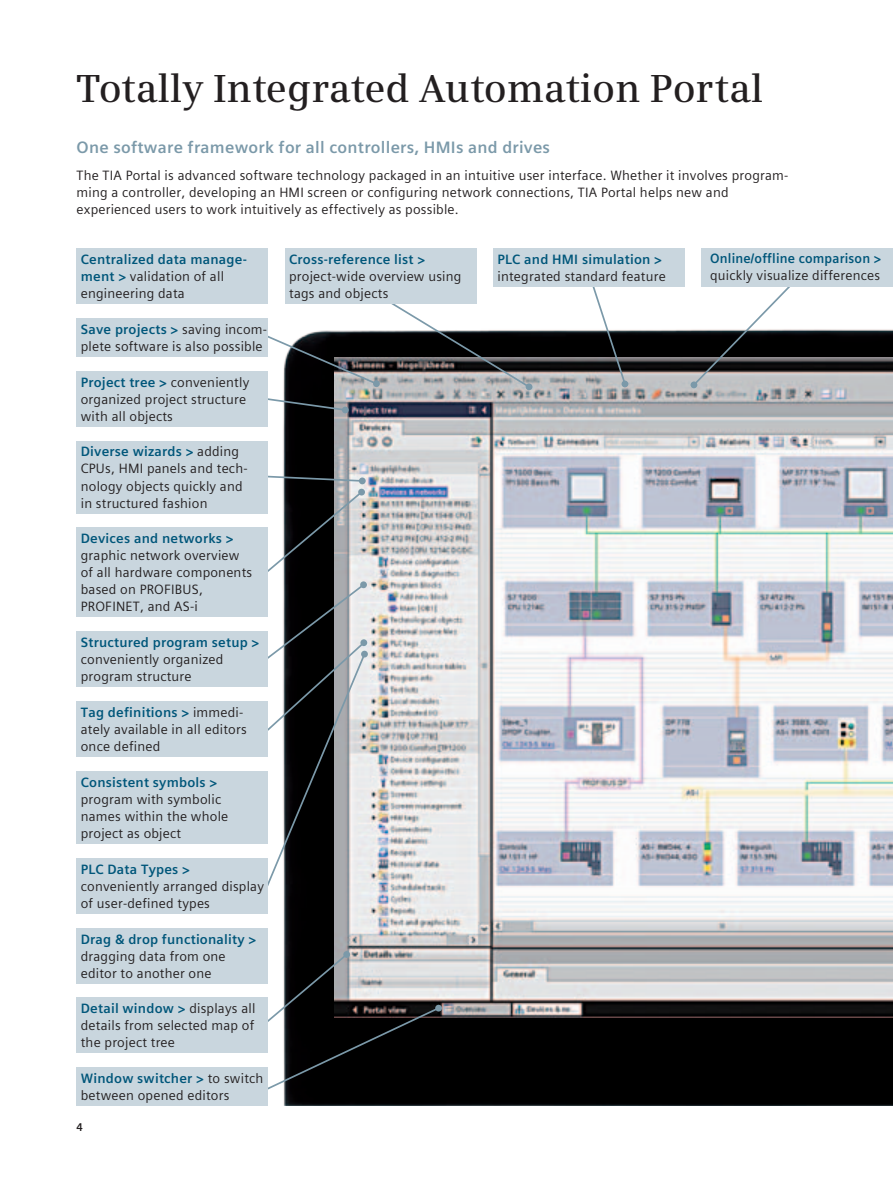
<style>
.page{position:relative;width:893px;height:1191px;background:#fff}
.page>*{position:absolute;margin:0;border:0;box-sizing:border-box;transform-origin:0 0}
.t1{font:600 39px "Siemens Serif";color:#231f20}
.t2{font:700 16.5px "Siemens Sans Global";letter-spacing:.015em;color:#7b99a9}
.t3{font:13.5px/17px "Siemens Sans Global";letter-spacing:.015em;color:#231f20}
.t4{font:700 13.5px "Siemens Sans Global";letter-spacing:.015em;color:#00567a}
.t5{font:700 13.5px "Siemens Sans Global";letter-spacing:.015em;color:#00567a;scale:.95 1}
.t6{font:700 11.25px "Siemens Sans Global";color:#231f20}
.s1{font-weight:700;color:#00567a}
</style>
<div class="page">
<div style="left:283px;top:329px;width:610px;height:777px;background:#000"></div>
<img style="left:334px;top:357px;width:559px;height:660px">
<svg style="left:268px;top:396px;width:79px;height:16px"></svg>
<div style="left:342px;top:406px;width:7px;height:7px;background:#7b99a9;border-radius:50%"></div>
<svg style="left:268px;top:474px;width:96px;height:9px"></svg>
<div style="left:359px;top:477px;width:7px;height:7px;background:#7b99a9;border-radius:50%"></div>
<div style="left:343px;top:951px;width:7px;height:7px;background:#7b99a9;border-radius:50%"></div>
<svg style="left:261px;top:293px;width:270px;height:96px"></svg>
<div style="left:526px;top:383px;width:6px;height:7px;background:#7b99a9;border-radius:50%"></div>
<svg style="left:588px;top:287px;width:39px;height:99px"></svg>
<div style="left:621px;top:380px;width:7px;height:7px;background:#7b99a9;border-radius:50%"></div>
<svg style="left:691px;top:282px;width:102px;height:105px"></svg>
<div style="left:690px;top:381px;width:7px;height:7px;background:#7b99a9;border-radius:50%"></div>
<div style="left:358px;top:489px;width:7px;height:6px;background:#7b99a9;border-radius:50%"></div>
<svg style="left:261px;top:490px;width:106px;height:400px"></svg>
<div style="left:361px;top:650px;width:7px;height:7px;background:#7b99a9;border-radius:50%"></div>
<svg style="left:261px;top:952px;width:180px;height:140px;background:#4b4b4b"></svg>
<div style="left:435px;top:1004px;width:7px;height:7px;background:#7b99a9;border-radius:50%"></div>
<div style="left:77px;top:248px;width:191px;height:56px;background:#c9d6de"></div>
<div style="left:77px;top:771px;width:191px;height:72px;background:#c9d6de"></div>
<div style="left:77px;top:928px;width:191px;height:55px;background:#c9d6de"></div>
<div style="left:493px;top:248px;width:192px;height:39px;background:#c9d6de"></div>
<div style="left:77px;top:1067px;width:191px;height:39px;background:#c9d6de"></div>
<div style="left:77px;top:997px;width:191px;height:56px;background:#c9d6de"></div>
<div style="left:77px;top:858px;width:191px;height:55px;background:#c9d6de"></div>
<div style="left:77px;top:701px;width:191px;height:55px;background:#c9d6de"></div>
<div style="left:77px;top:631px;width:191px;height:56px;background:#c9d6de"></div>
<div style="left:77px;top:528px;width:191px;height:89px;background:#c9d6de"></div>
<div style="left:77px;top:441px;width:191px;height:72px;background:#c9d6de"></div>
<div style="left:77px;top:371px;width:191px;height:55px;background:#c9d6de"></div>
<div style="left:77px;top:318px;width:191px;height:38px;background:#c9d6de"></div>
<div style="left:285px;top:248px;width:191px;height:56px;background:#c9d6de"></div>
<div style="left:702px;top:248px;width:191px;height:39px;background:#c9d6de"></div>
<h1 class="t1" style="left:77px;top:66px;width:688px">Totally Integrated Automation Portal</h1>
<p class="t2" style="left:77px;top:135px;width:475px">One software framework for all controllers, HMIs and drives</p>
<p class="t3" style="left:77px;top:167px;width:713px">The TIA Portal is advanced software technology packaged in an intuitive user interface. Whether it involves program&shy;ming a controller, developing an HMI screen or configuring network connections, TIA Portal helps new and experienced users to work intuitively as effectively as possible.</p>
<p class="t5" style="left:710px;top:247px;width:182px">Online/offline comparison &gt;</p>
<p class="t3" style="left:710px;top:266px;width:171px">quickly visualize differences</p>
<p class="t3" style="left:81px;top:251px;width:168px"><span class="s1">Centralized data manage&shy;ment &gt;</span> validation of all engineering data</p>
<p class="t4" style="left:289px;top:249px;width:138px">Cross-reference list &gt;</p>
<p class="t3" style="left:289px;top:268px;width:174px">project-wide overview using tags and objects</p>
<p class="t4" style="left:497px;top:249px;width:166px">PLC and HMI simulation &gt;</p>
<p class="t3" style="left:497px;top:268px;width:170px">integrated standard feature</p>
<p class="t3" style="left:81px;top:321px;width:188px"><span class="s1">Save projects &gt;</span> saving incom&shy;plete software is also possible</p>
<p class="t3" style="left:81px;top:373px;width:170px"><span class="s1">Project tree &gt;</span> conveniently organized project structure with all objects</p>
<p class="t3" style="left:81px;top:443px;width:167px"><span class="s1">Diverse wizards &gt;</span> adding<br>CPUs, HMI panels and tech&shy;nology objects quickly and in structured fashion</p>
<p class="t4" style="left:81px;top:528px;width:154px">Devices and networks &gt;</p>
<p class="t3" style="left:81px;top:547px;width:173px">graphic network overview of all hardware components based on PROFIBUS,<br>PROFINET, and AS-i</p>
<p class="t4" style="left:81px;top:632px;width:180px">Structured program setup &gt;</p>
<p class="t3" style="left:81px;top:651px;width:144px">conveniently organized program structure</p>
<p class="t3" style="left:81px;top:704px;width:167px"><span class="s1">Tag definitions &gt;</span> immedi&shy;ately available in all editors once defined</p>
<p class="t4" style="left:81px;top:772px;width:138px">Consistent symbols &gt;</p>
<p class="t3" style="left:81px;top:791px;width:149px">program with symbolic names within the whole project as object</p>
<p class="t4" style="left:81px;top:858px;width:111px">PLC Data Types &gt;</p>
<p class="t3" style="left:81px;top:877px;width:185px">conveniently arranged display of user-defined types</p>
<p class="t4" style="left:81px;top:928px;width:177px">Drag &amp; drop functionality &gt;</p>
<p class="t3" style="left:81px;top:947px;width:146px">dragging data from one editor to another one</p>
<p class="t3" style="left:81px;top:1000px;width:176px;text-align:justify"><span class="s1">Detail window &gt;</span> displays all details from selected map of the project tree</p>
<p class="t3" style="left:81px;top:1070px;width:184px"><span class="s1">Window switcher &gt;</span> to switch between opened editors</p>
<p class="t6" style="left:77px;top:1118px;width:8px">4</p>
</div>
